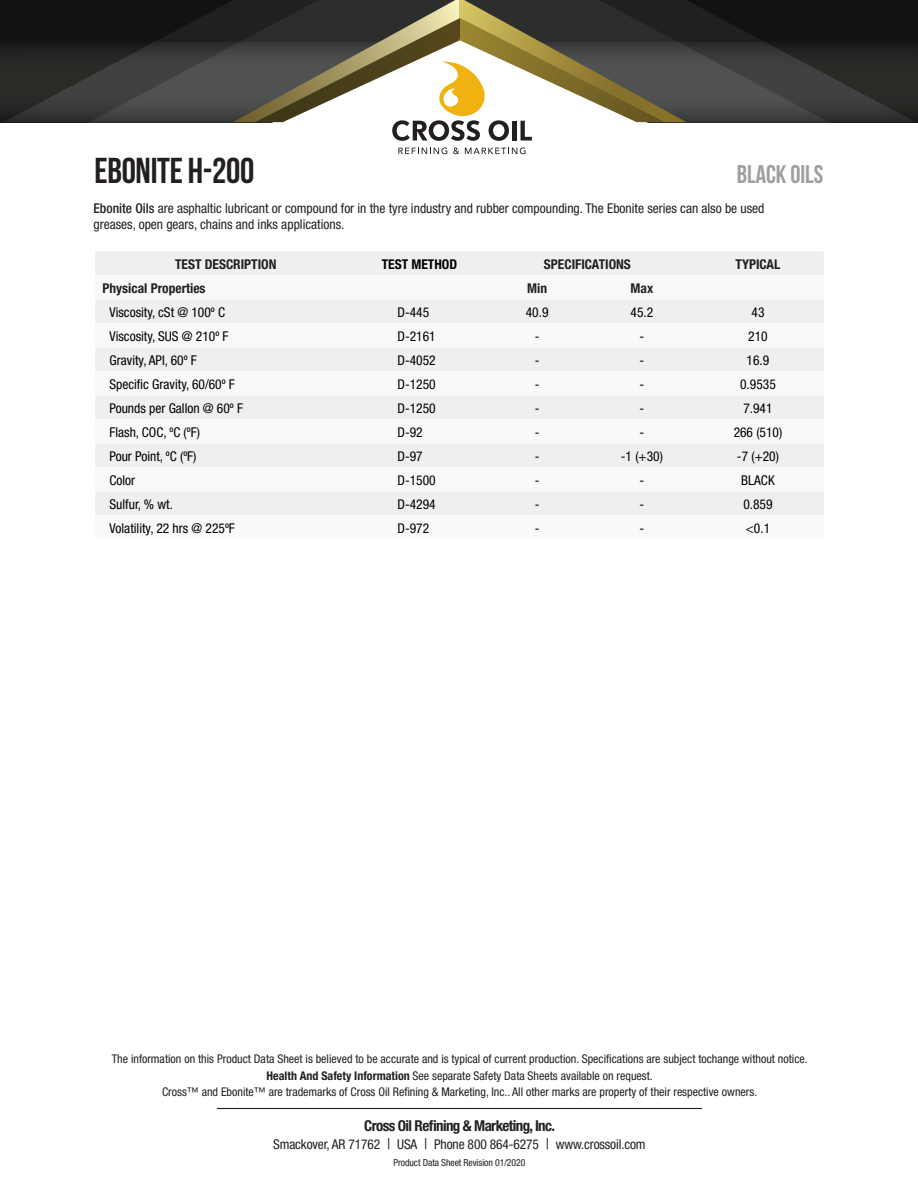
<style>
.page{position:relative;width:918px;height:1188px;background:#fff}
.page>*{position:absolute;margin:0;border:0;box-sizing:border-box;transform-origin:0 0}
.t1{font:36px "Bebas Neue";letter-spacing:-.01em;color:#231f20}
.t2{font:25.5px "Bebas Neue";color:#9d9fa2}
.t3{font:700 condensed 15px "Helvetica Neue LT Std";letter-spacing:-.04em;color:#231f20}
.t4{font:condensed 13.5px "Helvetica Neue LT Std";color:#000}
.t5{font:condensed 13.5px "Helvetica Neue LT Std";color:#231f20}
.t6{font:700 condensed 13.5px "Helvetica Neue LT Std";color:#231f20}
.t7{font:700 condensed 13.5px "Helvetica Neue LT Std";color:#000}
.t8{font:condensed 12px "Helvetica Neue LT Std";color:#231f20}
.t9{font:condensed 9.75px "Helvetica Neue LT Std";letter-spacing:-.01em;color:#231f20}
.s1{font-weight:500}
.s2{font-weight:700}
.s3{font-size:15px}
</style>
<div class="page">
<hr style="left:217px;top:1108px;width:485px;height:1px;background:#231f20">
<div style="left:95px;top:251px;width:729px;height:24px;background:#efeff0"></div>
<svg style="left:95px;top:299px;width:729px;height:216px;fill:#efeff0"></svg>
<svg style="left:0;top:0;width:918px;height:141px"></svg>
<svg style="left:398px;top:148px;width:49px;height:6px"></svg>
<svg style="left:453px;top:148px;width:6px;height:6px"></svg>
<svg style="left:465px;top:148px;width:61px;height:6px"></svg>
<p class="t1" style="left:94px;top:151px;width:161px">EBONITE H-200</p>
<p class="t2" style="left:737px;top:160px;width:88px">BLACK OILS</p>
<p class="t5" style="left:93px;top:200px;width:673px"><span class="s1">Ebonite Oils</span> are asphaltic lubricant or compound for in the tyre industry and rubber compounding. The Ebonite series can also be used</p>
<p class="t5" style="left:93px;top:216px;width:253px">greases, open gears, chains and inks applications.</p>
<p class="t6" style="left:175px;top:256px;width:103px">TEST DESCRIPTION</p>
<p class="t7" style="left:382px;top:256px;width:77px">TEST METHOD</p>
<p class="t6" style="left:544px;top:256px;width:88px">SPECIFICATIONS</p>
<p class="t6" style="left:736px;top:256px;width:46px">TYPICAL</p>
<p class="t6" style="left:102px;top:280px;width:105px">Physical Properties</p>
<p class="t6" style="left:527px;top:280px;width:21px">Min</p>
<p class="t6" style="left:631px;top:280px;width:24px">Max</p>
<p class="t4" style="left:110px;top:305px;width:117px">Viscosity, cSt @ 100º C</p>
<p class="t4" style="left:398px;top:305px;width:33px">D-445</p>
<p class="t4" style="left:526px;top:305px;width:24px">40.9</p>
<p class="t4" style="left:631px;top:305px;width:24px">45.2</p>
<p class="t4" style="left:752px;top:305px;width:14px">43</p>
<p class="t4" style="left:110px;top:329px;width:121px">Viscosity, SUS @ 210º F</p>
<p class="t4" style="left:398px;top:329px;width:40px">D-2161</p>
<p class="t4" style="left:535px;top:329px;width:6px">-</p>
<p class="t4" style="left:640px;top:329px;width:6px">-</p>
<p class="t4" style="left:748px;top:329px;width:21px">210</p>
<p class="t4" style="left:110px;top:353px;width:89px">Gravity, API, 60º F</p>
<p class="t4" style="left:398px;top:353px;width:40px">D-4052</p>
<p class="t4" style="left:535px;top:353px;width:6px">-</p>
<p class="t4" style="left:640px;top:353px;width:6px">-</p>
<p class="t4" style="left:747px;top:353px;width:24px">16.9</p>
<p class="t4" style="left:110px;top:377px;width:127px">Specific Gravity, 60/60º F</p>
<p class="t4" style="left:398px;top:377px;width:40px">D-1250</p>
<p class="t4" style="left:535px;top:377px;width:6px">-</p>
<p class="t4" style="left:640px;top:377px;width:6px">-</p>
<p class="t4" style="left:740px;top:377px;width:37px">0.9535</p>
<p class="t4" style="left:110px;top:401px;width:135px">Pounds per Gallon @ 60º F</p>
<p class="t4" style="left:398px;top:401px;width:40px">D-1250</p>
<p class="t4" style="left:535px;top:401px;width:6px">-</p>
<p class="t4" style="left:640px;top:401px;width:6px">-</p>
<p class="t4" style="left:743px;top:401px;width:31px">7.941</p>
<p class="t4" style="left:110px;top:425px;width:92px">Flash, COC, ºC (ºF)</p>
<p class="t4" style="left:398px;top:425px;width:27px">D-92</p>
<p class="t4" style="left:535px;top:425px;width:6px">-</p>
<p class="t4" style="left:640px;top:425px;width:6px">-</p>
<p class="t4" style="left:734px;top:425px;width:50px">266 (510)</p>
<p class="t4" style="left:110px;top:449px;width:89px">Pour Point, ºC (ºF)</p>
<p class="t4" style="left:398px;top:449px;width:27px">D-97</p>
<p class="t4" style="left:535px;top:449px;width:6px">-</p>
<p class="t4" style="left:621px;top:449px;width:44px">-1 (+30)</p>
<p class="t4" style="left:737px;top:449px;width:44px">-7 (+20)</p>
<p class="t4" style="left:110px;top:473px;width:27px">Color</p>
<p class="t4" style="left:398px;top:473px;width:40px">D-1500</p>
<p class="t4" style="left:535px;top:473px;width:6px">-</p>
<p class="t4" style="left:640px;top:473px;width:6px">-</p>
<p class="t4" style="left:741px;top:473px;width:35px">BLACK</p>
<p class="t4" style="left:110px;top:497px;width:65px">Sulfur, % wt.</p>
<p class="t4" style="left:398px;top:497px;width:40px">D-4294</p>
<p class="t4" style="left:535px;top:497px;width:6px">-</p>
<p class="t4" style="left:640px;top:497px;width:6px">-</p>
<p class="t4" style="left:743px;top:497px;width:31px">0.859</p>
<p class="t4" style="left:110px;top:521px;width:127px">Volatility, 22 hrs @ 225ºF</p>
<p class="t4" style="left:398px;top:521px;width:33px">D-972</p>
<p class="t4" style="left:535px;top:521px;width:6px">-</p>
<p class="t4" style="left:640px;top:521px;width:6px">-</p>
<p class="t4" style="left:746px;top:521px;width:26px">&lt;0.1</p>
<p class="t8" style="left:112px;top:1052px;width:697px">The information on this Product Data Sheet is believed to be accurate and is typical of current production. Specifications are subject tochange without notice.</p>
<p class="t8" style="left:267px;top:1068px;width:388px"><span class="s2">Health And Safety Information</span> See separate Safety Data Sheets available on request.</p>
<p class="t8" style="left:162px;top:1085px;width:597px">Cross™ and Ebonite™ are trademarks of Cross Oil Refining &amp; Marketing, Inc.. All other marks are property of their respective owners.</p>
<p class="t3" style="left:364px;top:1117px;width:192px">Cross Oil Refining &amp; Marketing, Inc.</p>
<p class="t5" style="left:273px;top:1137px;width:374px">Smackover, AR 71762 <span class="s3">|</span> USA <span class="s3">|</span> Phone 800 864-6275 <span class="s3">|</span> www.crossoil.com</p>
<p class="t9" style="left:394px;top:1157px;width:133px">Product Data Sheet Revision 01/2020</p>
</div>
